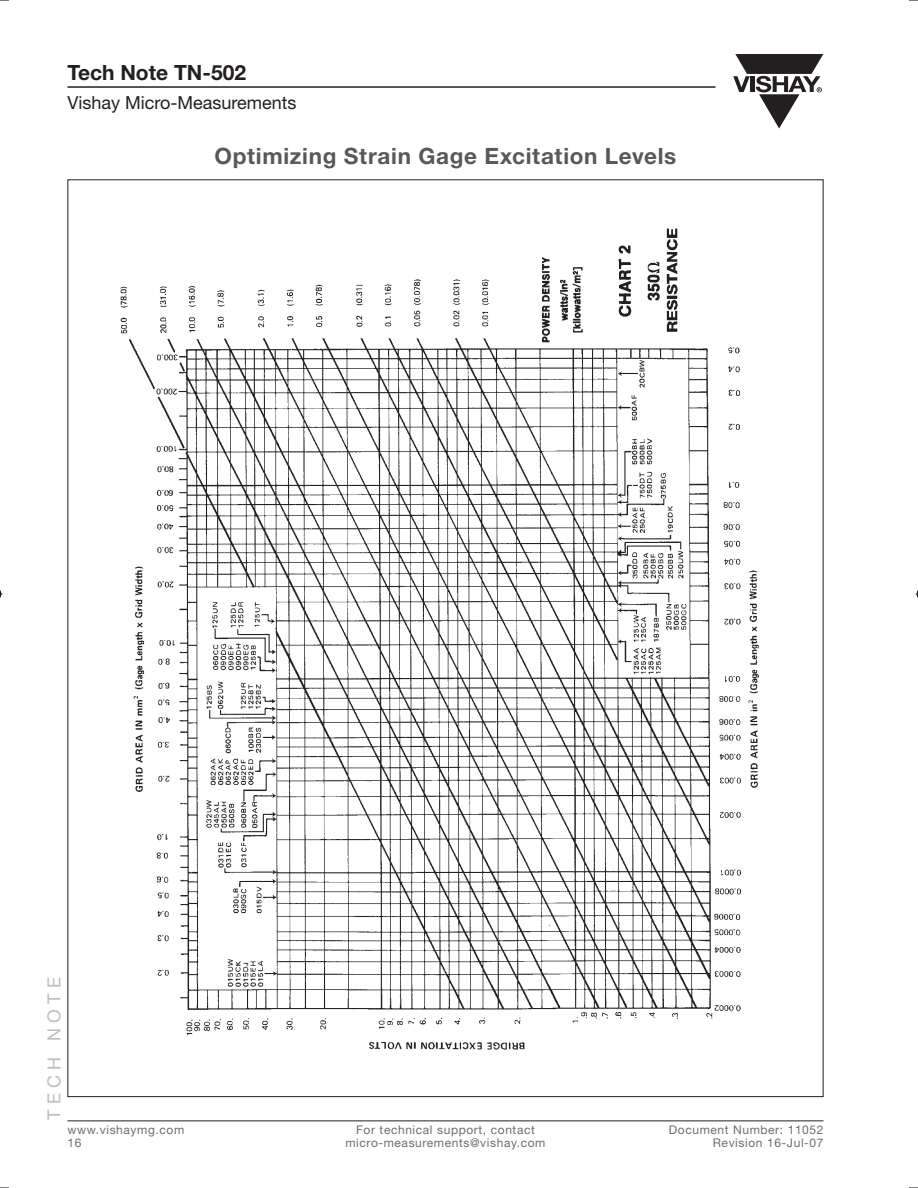
<style>
.page{position:relative;width:918px;height:1188px;background:#fff}
.page>*{position:absolute;margin:0;border:0;box-sizing:border-box;transform-origin:0 0}
.t1{font:700 22.5px "Helvetica Neue LT Std";letter-spacing:.03em;color:#57585a}
.t2{font:700 21px "Helvetica Neue LT Std";color:#231f20}
.t3{font:18px "Helvetica Neue LT Std";color:#231f20}
.t4{font:18px "Helvetica Neue LT Std";letter-spacing:.3em;color:#bcbdc0}
.t5{font:12px/13.5px "Helvetica Neue LT Std";letter-spacing:.05em;color:#6c6d70;text-align:center}
</style>
<div class="page">
<hr style="left:68px;top:1121px;width:756px;height:1px;background:#231f20">
<hr style="left:68px;top:86px;width:648px;height:2px;background:#231f20">
<svg style="left:733px;top:54px;width:90px;height:75px"></svg>
<img style="left:120px;top:228px;width:639px;height:822px">
<svg style="left:0;top:590px;width:2px;height:8px"></svg>
<svg style="left:916px;top:590px;width:2px;height:8px"></svg>
<h2 class="t2" style="left:68px;top:65px;width:180px">Tech Note TN-502</h2>
<h3 class="t3" style="left:68px;top:92px;width:231px">Vishay Micro-Measurements</h3>
<h1 class="t1" style="left:215px;top:148px;width:463px">Optimizing Strain Gage Excitation Levels</h1>
<h3 class="t4" style="left:44px;top:1120px;width:144px;rotate:-90deg">TECH NOTE</h3>
<p class="t5" style="left:68px;top:1123px;width:118px;text-align:left">www.vishaymg.com<br>16</p>
<p class="t5" style="left:345px;top:1123px;width:202px">For technical support, contact micro-measurements@vishay.com</p>
<p class="t5" style="left:669px;top:1123px;width:156px;text-align:right">Document Number: 11052<br>Revision 16-Jul-07</p>
</div>
